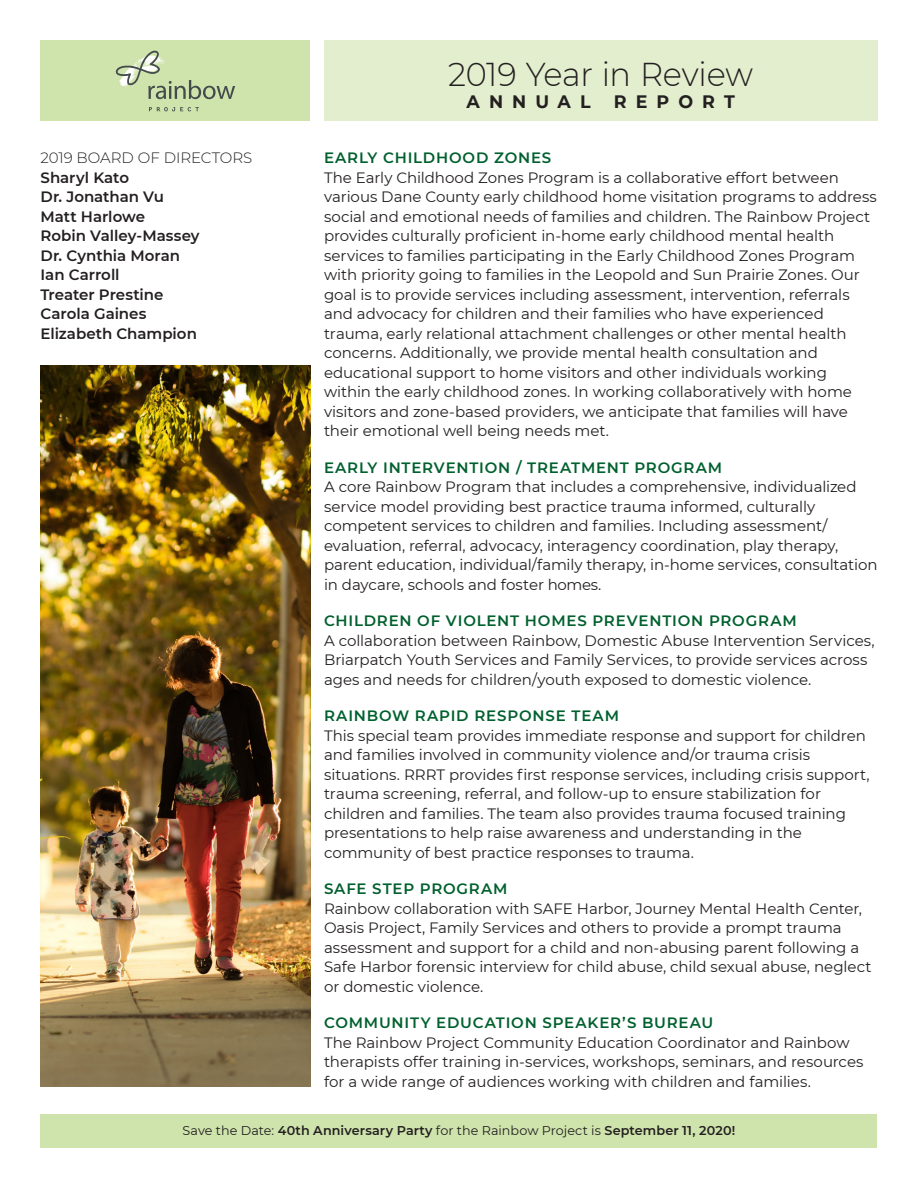
<style>
.page{position:relative;width:918px;height:1188px;background:#fff}
.page>*{position:absolute;margin:0;border:0;box-sizing:border-box;transform-origin:0 0}
.t1{font:300 33px "Montserrat";letter-spacing:-.01em;color:#231f20}
.t2{font:700 18px "Montserrat";letter-spacing:.52em;color:#231f20}
.t3{font:15px/19.5px "Montserrat";letter-spacing:-.005em;color:#231f20}
.t4{font:600 15px "Montserrat";letter-spacing:.055em;color:#00602e}
.t5{font:600 15px "Montserrat";color:#231f20}
.t6{font:300 15px "Montserrat";color:#231f20}
.t7{font:600 12.75px "Montserrat";letter-spacing:.01em;color:#231f20}
.s1{font-weight:600;color:#00602e}
.s2{font-weight:400}
</style>
<div class="page">
<div style="left:40px;top:1114px;width:838px;height:34px;background:#cfe4ac"></div>
<div style="left:324px;top:40px;width:554px;height:82px;background:#e2eecd"></div>
<div style="left:40px;top:40px;width:270px;height:82px;background:#cfe4ac"></div>
<svg style="left:149px;top:107px;width:50px;height:4px"></svg>
<svg style="left:116px;top:50px;width:119px;height:49px"></svg>
<img style="left:40px;top:366px;width:270px;height:721px">
<p class="t6" style="left:40px;top:148px;width:213px">2019 BOARD OF DIRECTORS</p>
<p class="t5" style="left:40px;top:167px;width:90px">Sharyl Kato</p>
<p class="t5" style="left:40px;top:186px;width:125px">Dr. Jonathan Vu</p>
<p class="t5" style="left:40px;top:206px;width:106px">Matt Harlowe</p>
<p class="t5" style="left:40px;top:225px;width:161px">Robin Valley-Massey</p>
<p class="t5" style="left:40px;top:245px;width:141px">Dr. Cynthia Moran</p>
<p class="t5" style="left:40px;top:264px;width:81px">Ian Carroll</p>
<p class="t5" style="left:40px;top:284px;width:125px">Treater Prestine</p>
<p class="t5" style="left:40px;top:303px;width:107px">Carola Gaines</p>
<p class="t5" style="left:40px;top:323px;width:158px">Elizabeth Champion</p>
<p class="t1" style="left:448px;top:52px;width:306px">2019 Year in Review</p>
<p class="t2" style="left:467px;top:88px;width:126px">ANNUAL</p>
<p class="t2" style="left:614px;top:88px;width:123px">REPORT</p>
<p class="t4" style="left:324px;top:147px;width:229px">EARLY CHILDHOOD ZONES</p>
<p class="t3" style="left:324px;top:167px;width:554px">The Early Childhood Zones Program is a collaborative effort between various Dane County early childhood home visitation programs to address social and emotional needs of families and children. The Rainbow Project provides culturally proficient in-home early childhood mental health services to families participating in the Early Childhood Zones Program with priority going to families in the Leopold and Sun Prairie Zones. Our goal is to provide services including assessment, intervention, referrals and advocacy for children and their families who have experienced trauma, early relational attachment challenges or other mental health concerns. Additionally, we provide mental health consultation and educational support to home visitors and other individuals working within the early childhood zones. In working collaboratively with home visitors and zone-based providers, we anticipate that families will have their emotional well being needs met.</p>
<p class="t4" style="left:324px;top:457px;width:400px">EARLY INTERVENTION / TREATMENT PROGRAM</p>
<p class="t3" style="left:324px;top:476px;width:555px">A core Rainbow Program that includes a comprehensive, individualized service model providing best practice trauma informed, culturally competent services to children and families. Including assessment/ evaluation, referral, advocacy, interagency coordination, play therapy, parent education, individual/family therapy, in-home services, consultation in daycare, schools and foster homes.</p>
<p class="t3" style="left:324px;top:611px;width:552px"><span class="s1">CHILDREN OF VIOLENT HOMES PREVENTION PROGRAM<br></span>A collaboration between Rainbow, Domestic Abuse Intervention Services, Briarpatch Youth Services and Family Services, to provide services across ages and needs for children/youth exposed to domestic violence.</p>
<p class="t4" style="left:324px;top:705px;width:297px">RAINBOW RAPID RESPONSE TEAM</p>
<p class="t3" style="left:324px;top:725px;width:547px">This special team provides immediate response and support for children and families involved in community violence and/or trauma crisis situations. RRRT provides first response services, including crisis support, trauma screening, referral, and follow-up to ensure stabilization for children and families. The team also provides trauma focused training presentations to help raise awareness and understanding in the community of best practice responses to trauma.</p>
<p class="t4" style="left:324px;top:878px;width:185px">SAFE STEP PROGRAM</p>
<p class="t3" style="left:324px;top:898px;width:549px">Rainbow collaboration with SAFE Harbor, Journey Mental Health Center, Oasis Project, Family Services and others to provide a prompt trauma assessment and support for a child and non-abusing parent following a Safe Harbor forensic interview for child abuse, child sexual abuse, neglect or domestic violence.</p>
<p class="t4" style="left:324px;top:1012px;width:391px">COMMUNITY EDUCATION SPEAKER’S BUREAU</p>
<p class="t3" style="left:324px;top:1032px;width:541px">The Rainbow Project Community Education Coordinator and Rainbow therapists offer training in-services, workshops, seminars, and resources for a wide range of audiences working with children and families.</p>
<p class="t7" style="left:183px;top:1122px;width:554px"><span class="s2">Save the Date:</span> 40th Anniversary Party <span class="s2">for the Rainbow Project is</span> September 11, 2020!</p>
</div>
